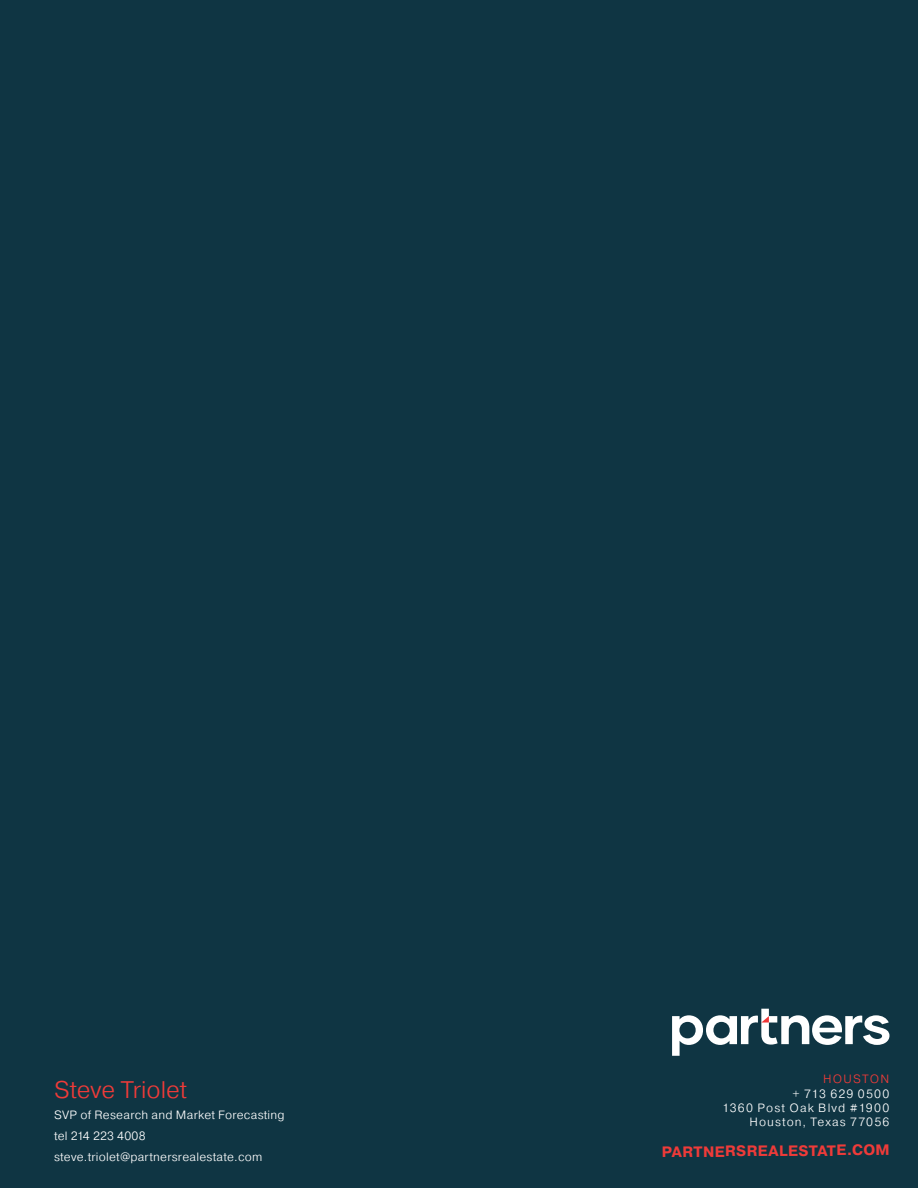
<style>
.page{position:relative;width:918px;height:1188px;background:#0f3543}
.page>*{position:absolute;margin:0;border:0;box-sizing:border-box;transform-origin:0 0}
.U_-_Page_lines{font:300 24px "Pragmatica";color:#ef3b39}
.Body_Text{font:700 15px "Pragmatica";color:#ef3b39}
.U_-_Page_lines-2{font:300 12px "Pragmatica";letter-spacing:.02em;color:#fff}
.Body_Text_White{font:300 12px/14.4px "Pragmatica";letter-spacing:.095em;color:#fff;text-align:right}
.s1{color:#ef3b39}
</style>
<div class="page">
<svg style="left:672px;top:1009px;width:217px;height:47px"></svg>
<p class="U_-_Page_lines" style="left:54px;top:1074px;width:134px">Steve Triolet</p>
<p class="U_-_Page_lines-2" style="left:54px;top:1107px;width:232px">SVP of Research and Market Forecasting</p>
<p class="U_-_Page_lines-2" style="left:54px;top:1128px;width:93px">tel 214 223 4008</p>
<p class="U_-_Page_lines-2" style="left:54px;top:1149px;width:210px">steve.triolet@partnersrealestate.com</p>
<p class="Body_Text_White" style="left:722px;top:1072px;width:169px"><span class="s1">HOUSTON<br></span>+ 713 629 0500<br>1360 Post Oak Blvd #1900<br>Houston, Texas 77056</p>
<p class="Body_Text" style="left:662px;top:1143px;width:230px;rotate:-1deg">PARTNERSREALESTATE.COM</p>
</div>
